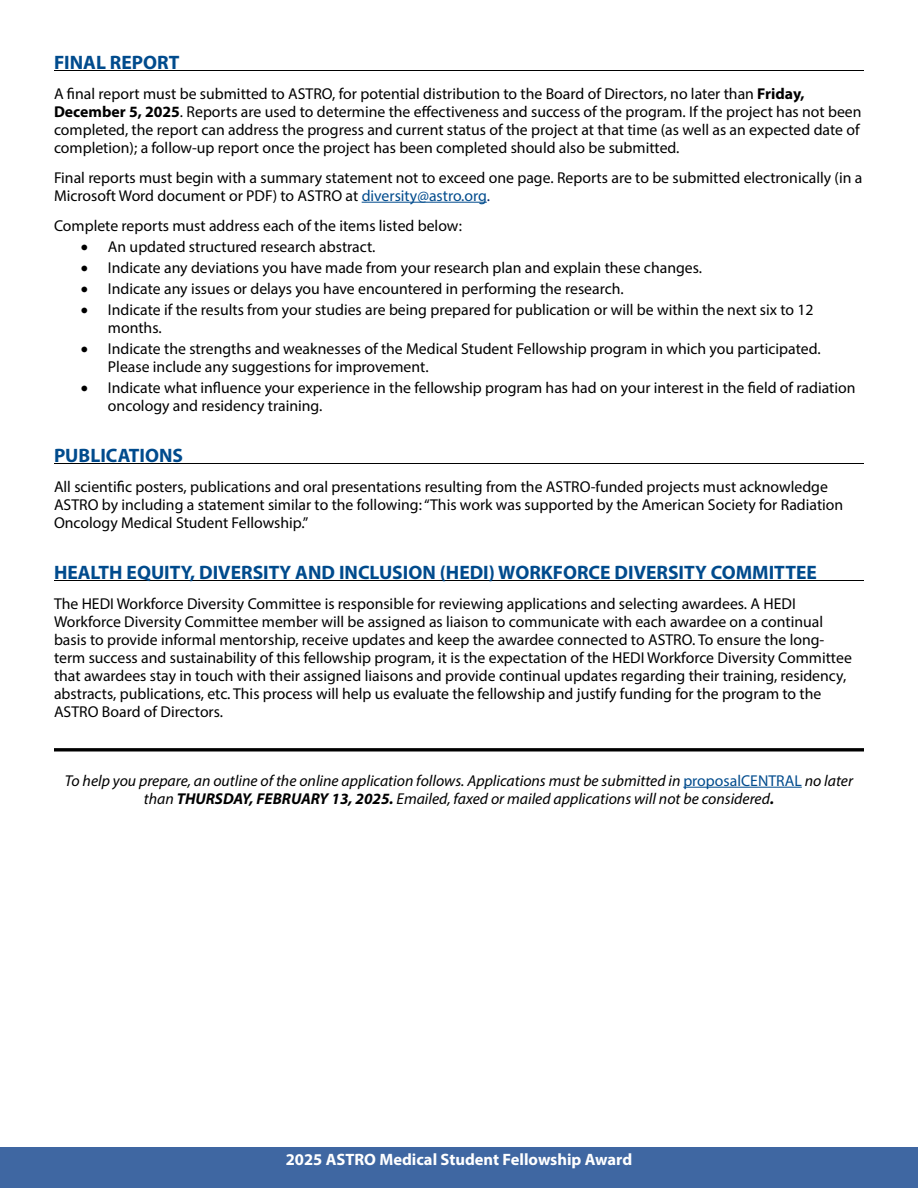
<style>
.page{position:relative;width:918px;height:1188px;background:#fff}
.page>*{position:absolute;margin:0;border:0;box-sizing:border-box;transform-origin:0 0}
.t1{font:700 19.5px "Myriad Pro";color:#004b8d}
.t2{font:700 16.5px "Myriad Pro";color:#fff}
.t3{font:15.75px/18px "Myriad Pro";color:#000}
.t4{font:italic 15.75px/18px "Myriad Pro";color:#000;text-align:center}
.s1{font-weight:700}
.s2{color:#004b8d}
.s3{color:#002060}
.s4{font-style:normal;color:#004b8d}
</style>
<div class="page">
<div style="left:0;top:1147px;width:918px;height:41px;background:#3f67a2"></div>
<hr style="left:54px;top:70px;width:810px;height:1px;background:#000">
<hr style="left:362px;top:202px;width:125px;height:1px;background:#004b8d">
<hr style="left:54px;top:463px;width:810px;height:1px;background:#000">
<hr style="left:54px;top:580px;width:810px;height:1px;background:#000">
<svg style="left:54px;top:748px;width:810px;height:4px;background:#272727"></svg>
<hr style="left:683px;top:787px;width:119px;height:1px;background:#004b8d">
<p class="t1" style="left:54px;top:49px;width:127px">FINAL REPORT</p>
<p class="t3" style="left:54px;top:84px;width:809px">A final report must be submitted to ASTRO, for potential distribution to the Board of Directors, no later than <span class="s1">Friday, December 5, 2025</span>. Reports are used to determine the effectiveness and success of the program. If the project has not been completed, the report can address the progress and current status of the project at that time (as well as an expected date of completion); a follow-up report once the project has been completed should also be submitted.</p>
<p class="t3" style="left:54px;top:168px;width:810px">Final reports must begin with a summary statement not to exceed one page. Reports are to be submitted electronically (in a<br>Microsoft Word document or PDF) to ASTRO at <span class="s2">diversity@astro.org</span><span class="s3">.</span></p>
<p class="t3" style="left:54px;top:216px;width:410px">Complete reports must address each of the items listed below:</p>
<p class="t3" style="left:81px;top:237px;width:296px">• An updated structured research abstract.</p>
<p class="t3" style="left:81px;top:258px;width:623px">• Indicate any deviations you have made from your research plan and explain these changes.</p>
<p class="t3" style="left:81px;top:279px;width:544px">• Indicate any issues or delays you have encountered in performing the research.</p>
<p class="t3" style="left:108px;top:300px;width:707px;text-indent:-27px">• Indicate if the results from your studies are being prepared for publication or will be within the next six to 12 months.</p>
<p class="t3" style="left:108px;top:339px;width:714px;text-indent:-27px">• Indicate the strengths and weaknesses of the Medical Student Fellowship program in which you participated.<br>Please include any suggestions for improvement.</p>
<p class="t3" style="left:108px;top:378px;width:749px;text-indent:-27px">• Indicate what influence your experience in the fellowship program has had on your interest in the field of radiation oncology and residency training.</p>
<p class="t1" style="left:54px;top:442px;width:131px">PUBLICATIONS</p>
<p class="t3" style="left:54px;top:477px;width:791px">All scientific posters, publications and oral presentations resulting from the ASTRO-funded projects must acknowledge<br>ASTRO by including a statement similar to the following: “This work was supported by the American Society for Radiation<br>Oncology Medical Student Fellowship.”</p>
<p class="t1" style="left:54px;top:559px;width:764px">HEALTH EQUITY, DIVERSITY AND INCLUSION (HEDI) WORKFORCE DIVERSITY COMMITTEE</p>
<p class="t3" style="left:54px;top:594px;width:799px">The HEDI Workforce Diversity Committee is responsible for reviewing applications and selecting awardees. A HEDI Workforce Diversity Committee member will be assigned as liaison to communicate with each awardee on a continual basis to provide informal mentorship, receive updates and keep the awardee connected to ASTRO. To ensure the long&shy;term success and sustainability of this fellowship program, it is the expectation of the HEDI Workforce Diversity Committee that awardees stay in touch with their assigned liaisons and provide continual updates regarding their training, residency, abstracts, publications, etc. This process will help us evaluate the fellowship and justify funding for the program to the ASTRO Board of Directors.</p>
<p class="t4" style="left:65px;top:771px;width:790px">To help you prepare, an outline of the online application follows. Applications must be submitted in <span class="s4">proposalCENTRAL</span> no later than <span class="s1">THURSDAY, FEBRUARY 13, 2025.</span> Emailed, faxed or mailed applications will not be considered<span class="s1">.</span></p>
<p class="t2" style="left:286px;top:1149px;width:348px">2025 ASTRO Medical Student Fellowship Award</p>
</div>
